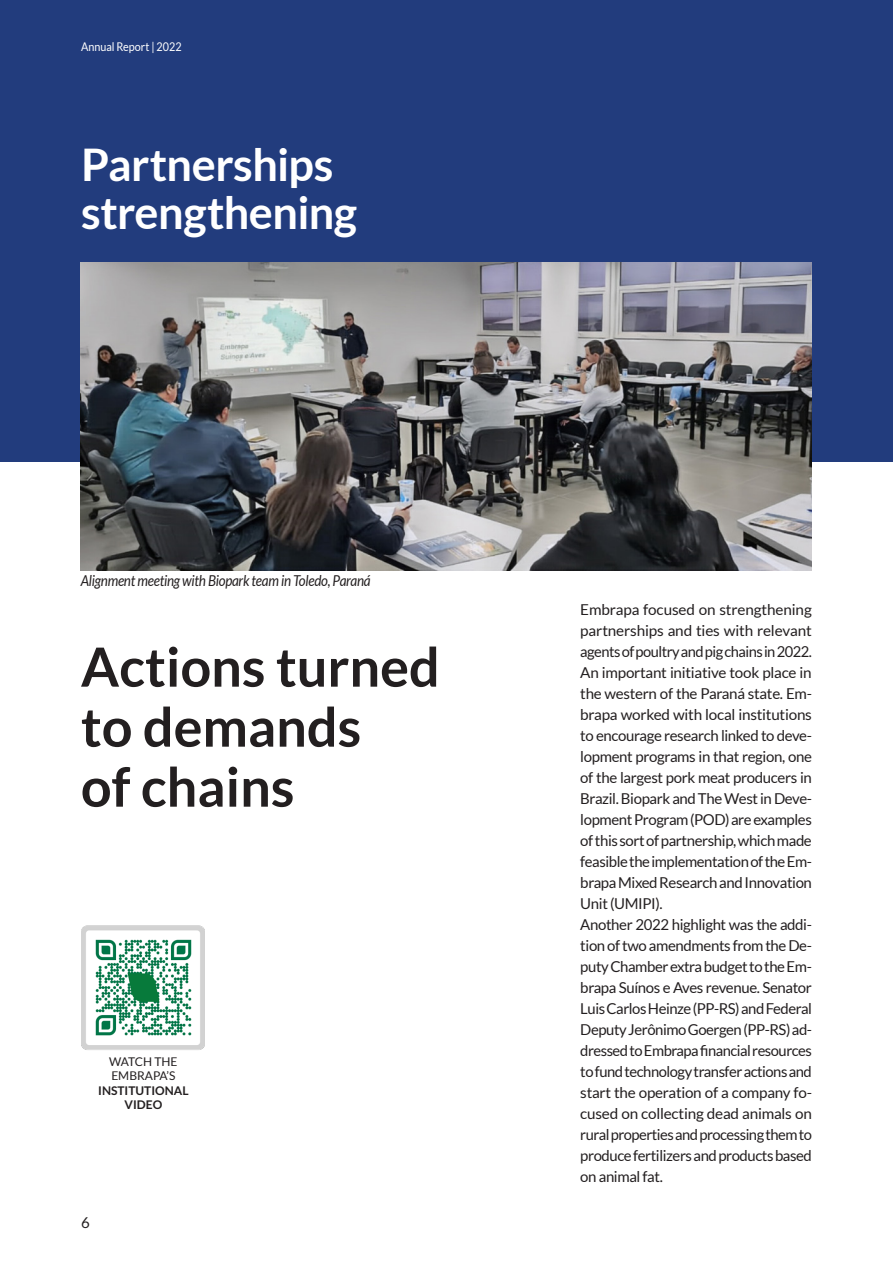
<style>
.page{position:relative;width:893px;height:1263px;background:#fff}
.page>*{position:absolute;margin:0;border:0;box-sizing:border-box;transform-origin:0 0}
._36_Auto_-_Left{font:700 54px/60px "Lato";color:#231f20}
._30_32_-_Left{font:700 45px "Lato";letter-spacing:-.01em;color:#fff}
._10_14_-_Left_Justify{font:15px/21px "Lato";letter-spacing:-.03em;color:#231f20;text-align:justify}
._10_14_-_Left_Justify-2{font:italic 15px "Lato";letter-spacing:-.02em;color:#231f20;scale:.9 1}
._10_14_-_Left{font:15px "Lato";color:#231f20}
._12_Auto_-_Left{font:700 12px/14.4px "Lato";color:#231f20;text-align:center}
._10_14_-_Left-2{font:12px "Lato";color:#fff;scale:.9 1}
._12_Auto_-_Left-2{font:12px "Lato";color:#231f20}
._12_Auto_-_Left-3{font:12px "Lato";letter-spacing:-.025em;color:#231f20}
</style>
<div class="page">
<div style="left:0;top:0;width:893px;height:461px;background:#223c7d"></div>
<hr style="left:892px;top:313px;width:1px;height:950px;background:#f2f3f4">
<img style="left:81px;top:263px;width:731px;height:308px">
<img style="left:81px;top:925px;width:124px;height:125px">
<img style="left:90px;top:934px;width:106px;height:107px">
<p class="_10_14_-_Left-2" style="left:81px;top:40px;width:113px">Annual Report | 2022</p>
<p class="_30_32_-_Left" style="left:81px;top:139px;width:254px">Partnerships</p>
<p class="_30_32_-_Left" style="left:81px;top:187px;width:278px">strengthening</p>
<p class="_10_14_-_Left_Justify-2" style="left:81px;top:572px;width:324px">Alignment meeting with Biopark team in Toledo, Paraná</p>
<p class="_36_Auto_-_Left" style="left:81px;top:636px;width:360px">Actions turned to demands</p>
<p class="_36_Auto_-_Left" style="left:81px;top:756px;width:215px">of chains</p>
<p class="_12_Auto_-_Left-3" style="left:109px;top:1055px;width:70px">WATCH THE</p>
<p class="_12_Auto_-_Left-2" style="left:111px;top:1069px;width:66px">EMBRAPA’S</p>
<p class="_12_Auto_-_Left" style="left:98px;top:1083px;width:92px">INSTITUTIONAL<br>VIDEO</p>
<p class="_10_14_-_Left" style="left:81px;top:1214px;width:10px">6</p>
<p class="_10_14_-_Left_Justify" style="left:580px;top:599px;width:233px">Embrapa focused on strengthening partnerships and ties with relevant agents of poultry and pig chains in 2022.<br>An important initiative took place in the western of the Paraná state. Em&shy;brapa worked with local institutions to encourage research linked to deve&shy;lopment programs in that region, one of the largest pork meat producers in Brazil. Biopark and The West in Deve&shy;lopment Program (POD) are examples of this sort of partnership, which made feasible the implementation of the Em&shy;brapa Mixed Research and Innovation Unit (UMIPI).</p>
<p class="_10_14_-_Left_Justify" style="left:580px;top:914px;width:233px">Another 2022 highlight was the addi&shy;tion of two amendments from the De&shy;puty Chamber extra budget to the Em&shy;brapa Suínos e Aves revenue. Senator Luis Carlos Heinze (PP-RS) and Federal Deputy Jerônimo Goergen (PP-RS) ad&shy;dressed to Embrapa financial resources to fund technology transfer actions and start the operation of a company fo&shy;cused on collecting dead animals on rural properties and processing them to produce fertilizers and products based on animal fat.</p>
</div>
